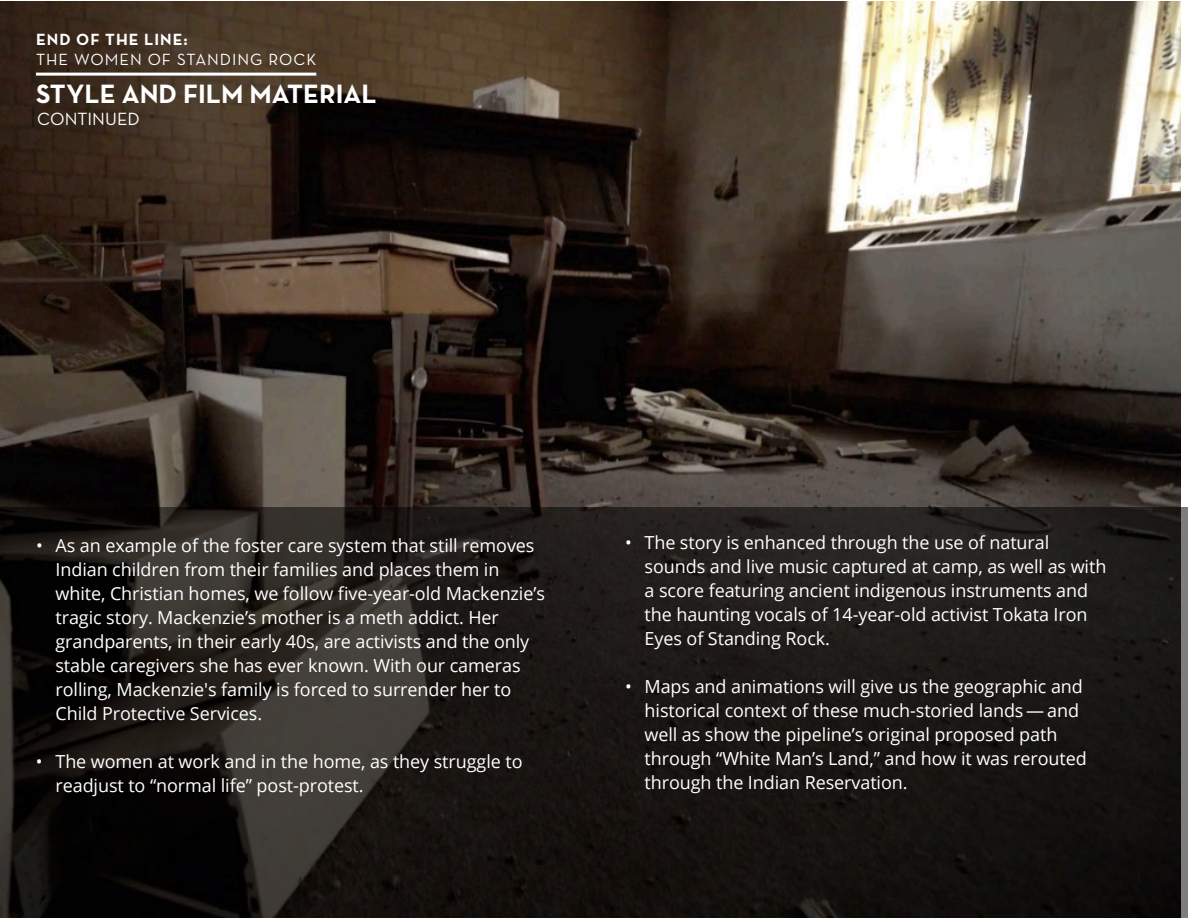
<style>
.page{position:relative;width:1188px;height:918px;background:#fff}
.page>*{position:absolute;margin:0;border:0;box-sizing:border-box;transform-origin:0 0}
.t1{font:700 27px "Neutra Text";color:#fff}
.t2{font:18px/24px "Open Sans";letter-spacing:-.005em;color:#fff}
.t3{font:18px "Neutra Text";color:#fff}
.t4{font:16.5px/19.8px "Neutra Text";letter-spacing:.06em;color:#fff}
.s1{font-weight:700}
</style>
<div class="page">
<img style="left:0;top:1px;width:1180px;height:507px">
<hr style="left:36px;top:73px;width:280px;height:3px;background:#fff">
<svg style="left:0;top:508px;width:1188px;height:410px;background:#1c1916"></svg>
<p class="t4" style="left:36px;top:29px;width:282px"><span class="s1">END OF THE LINE:<br></span>THE WOMEN OF STANDING ROCK</p>
<p class="t1" style="left:36px;top:77px;width:342px">STYLE AND FILM MATERIAL</p>
<p class="t3" style="left:37px;top:108px;width:104px">CONTINUED</p>
<p class="t2" style="left:55px;top:533px;width:491px;text-indent:-19px">• As an example of the foster care system that still removes Indian children from their families and places them in white, Christian homes, we follow five-year-old Mackenzie’s tragic story. Mackenzie’s mother is a meth addict. Her grandparents, in their early 40s, are activists and the only stable caregivers she has ever known. With our cameras rolling, Mackenzie's family is forced to surrender her to Child Protective Services.</p>
<p class="t2" style="left:56px;top:749px;width:469px;text-indent:-20px">• The women at work and in the home, as they struggle to readjust to “normal life” post-protest.</p>
<p class="t2" style="left:645px;top:530px;width:463px;text-indent:-19px">• The story is enhanced through the use of natural sounds and live music captured at camp, as well as with a score featuring ancient indigenous instruments and the haunting vocals of 14-year-old activist Tokata Iron Eyes of Standing Rock.</p>
<p class="t2" style="left:645px;top:674px;width:444px;text-indent:-19px">• Maps and animations will give us the geographic and historical context of these much-storied lands — and well as show the pipeline’s original proposed path through “White Man’s Land,” and how it was rerouted through the Indian Reservation.</p>
</div>
